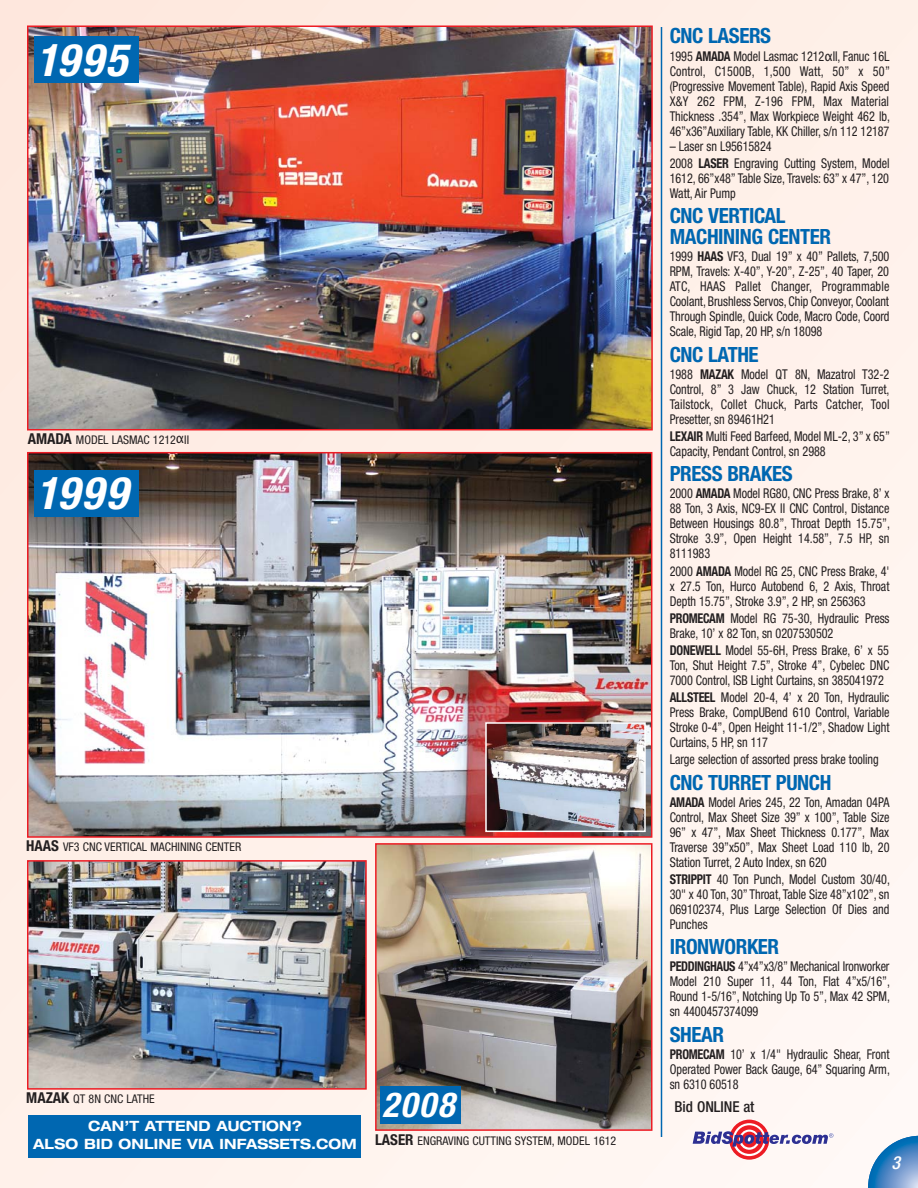
<style>
.page{position:relative;width:918px;height:1188px;background:#fff2ec}
.page>*{position:absolute;margin:0;border:0;box-sizing:border-box;transform-origin:0 0}
.t1{font:italic 700 condensed 45px "Helvetica Neue";color:#fff}
.t2{font:italic 700 condensed 34.5px "Helvetica Neue";color:#fff}
.t3{font:700 condensed 21px/21px "Helvetica Neue";letter-spacing:-.02em;color:#0067b1}
.t4{font:italic 500 condensed 18px "Helvetica Neue";color:#fff}
.t5{font:500 condensed 15px "Helvetica Neue";color:#231f20}
.t6{font:700 expanded 14.25px/17.7px "Helvetica Neue";letter-spacing:.01em;color:#fff;text-align:center;scale:.95 1}
.t7{font:condensed 13.5px/15px "Helvetica Neue";letter-spacing:-.005em;color:#231f20;text-align:justify;scale:.9 1}
.t8{font:condensed 12px "Helvetica Neue";color:#231f20}
.s1{font-weight:700;font-size:15px}
.s2{font-family:"Lucida Grande";font-stretch:normal;font-size:13.5px}
.s3{font-weight:700}
.s4{font-family:"Lucida Grande";font-stretch:normal}
</style>
<div class="page">
<svg style="left:868px;top:1136px;width:50px;height:52px"></svg>
<img style="left:30px;top:28px;width:620px;height:399px">
<div style="left:27px;top:25px;width:626px;height:405px;border:2px solid #ed1c24"></div>
<img style="left:30px;top:455px;width:619px;height:380px">
<div style="left:27px;top:452px;width:625px;height:386px;border:2px solid #ed1c24"></div>
<img style="left:30px;top:863px;width:334px;height:224px">
<div style="left:27px;top:860px;width:340px;height:230px;border:2px solid #ed1c24"></div>
<img style="left:378px;top:846px;width:271px;height:282px">
<div style="left:375px;top:843px;width:277px;height:288px;border:2px solid #ed1c24"></div>
<img style="left:488px;top:725px;width:155px;height:104px">
<div style="left:485px;top:722px;width:161px;height:110px;border:2px solid #fff"></div>
<hr style="left:661px;top:27px;width:1px;height:1110px;background:#0067b1">
<div style="left:34px;top:37px;width:104px;height:46px;background:#0067b1"></div>
<div style="left:34px;top:470px;width:104px;height:47px;background:#0067b1"></div>
<div style="left:380px;top:1087px;width:81px;height:37px;background:#0067b1"></div>
<div style="left:729px;top:1119px;width:41px;height:41px;border:1px solid #fff;border-radius:50%"></div>
<svg style="left:729px;top:1120px;width:40px;height:40px"></svg>
<svg style="left:733px;top:1123px;width:33px;height:33px"></svg>
<svg style="left:735px;top:1125px;width:29px;height:29px"></svg>
<svg style="left:692px;top:1129px;width:142px;height:22px"></svg>
<div style="left:28px;top:1115px;width:334px;height:43px;background:#0067b1"></div>
<h1 class="t1" style="left:36px;top:44px;width:101px">1995</h1>
<p class="t8" style="left:28px;top:436px;width:163px"><span class="s1">AMADA</span> MODEL LASMAC 1212<span class="s2">α</span>II</p>
<h1 class="t1" style="left:36px;top:477px;width:101px">1999</h1>
<p class="t8" style="left:26px;top:843px;width:216px"><span class="s1">HAAS</span> VF3 CNC VERTICAL MACHINING CENTER</p>
<p class="t8" style="left:26px;top:1095px;width:130px"><span class="s1">MAZAK</span> QT 8N CNC LATHE</p>
<p class="t6" style="left:33px;top:1119px;width:342px">CAN’T ATTEND AUCTION?<br>ALSO BID ONLINE VIA INFASSETS.COM</p>
<h3 class="t3" style="left:670px;top:27px;width:103px">CNC LASERS</h3>
<p class="t7" style="left:670px;top:50px;width:246px">1995 <span class="s3">AMADA</span> Model Lasmac 1212<span class="s4">α</span>II, Fanuc 16L Control, C1500B, 1,500 Watt, 50” x 50” (Progressive Movement Table), Rapid Axis Speed X&amp;Y 262 FPM, Z-196 FPM, Max Material Thickness .354”, Max Workpiece Weight 462 lb, 46”x36”Auxiliary Table, KK Chiller, s/n 112 12187</p>
<p class="t7" style="left:670px;top:138px;width:246px;line-height:17.1px">– Laser sn L95615824<br>2008 <span class="s3">LASER</span> Engraving Cutting System, Model</p>
<p class="t7" style="left:670px;top:172px;width:245px">1612, 66”x48” Table Size, Travels: 63” x 47”, 120<br>Watt, Air Pump</p>
<h3 class="t3" style="left:670px;top:207px;width:163px">CNC VERTICAL<br>MACHINING CENTER</h3>
<p class="t7" style="left:670px;top:250px;width:246px">1999 <span class="s3">HAAS</span> VF3, Dual 19” x 40” Pallets, 7,500<br>RPM, Travels: X-40”, Y-20”, Z-25”, 40 Taper, 20<br>ATC, HAAS Pallet Changer, Programmable Coolant, Brushless Servos, Chip Conveyor, Coolant Through Spindle, Quick Code, Macro Code, Coord Scale, Rigid Tap, 20 HP, s/n 18098</p>
<h3 class="t3" style="left:670px;top:345px;width:91px">CNC LATHE</h3>
<p class="t7" style="left:670px;top:368px;width:246px">1988 <span class="s3">MAZAK</span> Model QT 8N, Mazatrol T32-2<br>Control, 8” 3 Jaw Chuck, 12 Station Turret, Tailstock, Collet Chuck, Parts Catcher, Tool Presetter, sn 89461H21</p>
<p class="t7" style="left:670px;top:430px;width:246px"><span class="s3">LEXAIR</span> Multi Feed Barfeed, Model ML-2, 3” x 65”<br>Capacity, Pendant Control, sn 2988</p>
<h3 class="t3" style="left:670px;top:465px;width:124px">PRESS BRAKES</h3>
<p class="t7" style="left:670px;top:487px;width:246px">2000 <span class="s3">AMADA</span> Model RG80, CNC Press Brake, 8’ x 88 Ton, 3 Axis, NC9-EX II CNC Control, Distance Between Housings 80.8”, Throat Depth 15.75”, Stroke 3.9”, Open Height 14.58”, 7.5 HP, sn 8111983</p>
<p class="t7" style="left:670px;top:564px;width:246px">2000 <span class="s3">AMADA</span> Model RG 25, CNC Press Brake, 4' x 27.5 Ton, Hurco Autobend 6, 2 Axis, Throat Depth 15.75”, Stroke 3.9”, 2 HP, sn 256363</p>
<p class="t7" style="left:670px;top:612px;width:246px"><span class="s3">PROMECAM</span> Model RG 75-30, Hydraulic Press<br>Brake, 10’ x 82 Ton, sn 0207530502</p>
<p class="t7" style="left:670px;top:644px;width:246px"><span class="s3">DONEWELL</span> Model 55-6H, Press Brake, 6’ x 55<br>Ton, Shut Height 7.5”, Stroke 4”, Cybelec DNC 7000 Control, ISB Light Curtains, sn 385041972</p>
<p class="t7" style="left:670px;top:691px;width:246px"><span class="s3">ALLSTEEL</span> Model 20-4, 4’ x 20 Ton, Hydraulic Press Brake, CompUBend 610 Control, Variable Stroke 0-4”, Open Height 11-1/2”, Shadow Light Curtains, 5 HP, sn 117</p>
<p class="t7" style="left:670px;top:753px;width:234px">Large selection of assorted press brake tooling</p>
<h3 class="t3" style="left:670px;top:773px;width:163px">CNC TURRET PUNCH</h3>
<p class="t7" style="left:670px;top:796px;width:246px"><span class="s3">AMADA</span> Model Aries 245, 22 Ton, Amadan 04PA Control, Max Sheet Size 39” x 100”, Table Size 96” x 47”, Max Sheet Thickness 0.177”, Max Traverse 39”x50”, Max Sheet Load 110 lb, 20<br>Station Turret, 2 Auto Index, sn 620</p>
<p class="t7" style="left:670px;top:873px;width:246px"><span class="s3">STRIPPIT</span> 40 Ton Punch, Model Custom 30/40, 30" x 40 Ton, 30” Throat, Table Size 48”x102”, sn 069102374, Plus Large Selection Of Dies and Punches</p>
<h3 class="t3" style="left:670px;top:938px;width:111px">IRONWORKER</h3>
<p class="t7" style="left:670px;top:960px;width:246px"><span class="s3">PEDDINGHAUS</span> 4”x4”x3/8” Mechanical Ironworker Model 210 Super 11, 44 Ton, Flat 4”x5/16”, Round 1-5/16”, Notching Up To 5”, Max 42 SPM, sn 4400457374099</p>
<h3 class="t3" style="left:670px;top:1026px;width:56px">SHEAR</h3>
<p class="t7" style="left:670px;top:1048px;width:246px"><span class="s3">PROMECAM</span> 10’ x 1/4" Hydraulic Shear, Front Operated Power Back Gauge, 64” Squaring Arm, sn 6310 60518</p>
<h2 class="t2" style="left:382px;top:1092px;width:80px">2008</h2>
<p class="t5" style="left:674px;top:1101px;width:82px">Bid ONLINE at</p>
<p class="t8" style="left:375px;top:1137px;width:243px"><span class="s1">LASER</span> ENGRAVING CUTTING SYSTEM, MODEL 1612</p>
<h3 class="t4" style="left:891px;top:1156px;width:14px">3</h3>
</div>
